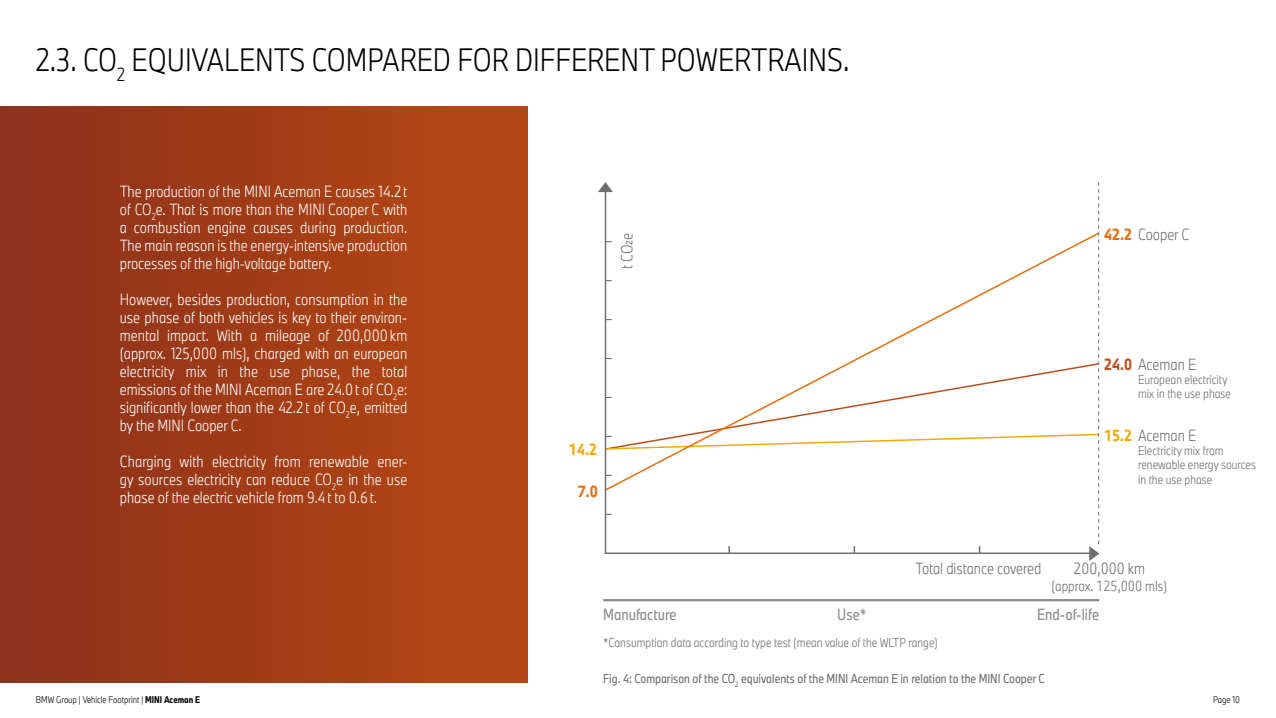
<style>
.page{position:relative;width:1276px;height:718px;background:#fff}
.page>*{position:absolute;margin:0;border:0;box-sizing:border-box;transform-origin:0 0}
.t1{font:300 30px "BMW Group TN Condensed Pro";color:#000}
.t2{font:300 15px/18px "BMW Group TN Condensed Pro";color:#fff;text-align:justify}
.t3{font:300 15px "BMW Group TN Condensed";color:#6f6f6f}
.t4{font:15px "BMW Group TN Condensed";color:#8c8c8c}
.t5{font:700 15px "BMW Group TN Condensed";color:#f7a806}
.t6{font:700 15px "BMW Group TN Condensed";color:#e96d0c}
.t7{font:300 13.5px "BMW Group TN Condensed";color:#6f6f6f}
.t8{font:300 12px/14.4px "BMW Group TN Condensed";color:#6f6f6f}
.t9{font:12px "BMW Group TN Condensed Pro";color:#6f6f6f}
.t10{font:300 9px "BMW Group TN Condensed Pro";color:#000}
.s1{font-weight:700;color:#e96d0c}
.s2{font-weight:700;color:#bd4e1c}
.s3{font-weight:700;color:#f7a806}
.s4{font-weight:700}
</style>
<div class="page">
<div style="left:0;top:106px;width:527px;height:576px;background:linear-gradient(to right,#8c311c,#b74813)"></div>
<svg style="left:598px;top:182px;width:502px;height:379px"></svg>
<hr style="left:603px;top:599px;width:496px;height:2px;background:#8c8c8c">
<h1 class="t1" style="left:36px;top:38px;width:815px">2.3. CO<sub>2</sub> EQUIVALENTS COMPARED FOR DIFFERENT POWERTRAINS.</h1>
<p class="t2" style="left:120px;top:181px;width:289px">The production of the MINI Aceman E causes 14.2 t of CO<sub>2</sub>e. That is more than the MINI Cooper C with a combustion engine causes during production.<br>The main reason is the energy-intensive production processes of the high-voltage battery.</p>
<p class="t2" style="left:120px;top:289px;width:289px">However, besides production, consumption in the use phase of both vehicles is key to their environ&shy;mental impact. With a mileage of 200,000km (approx. 125,000 mls), charged with an european electricity mix in the use phase, the total emissions of the MINI Aceman E are 24.0t of CO<sub>2</sub>e: significantly lower than the 42.2 t of CO<sub>2</sub>e, emitted by the MINI Cooper C.</p>
<p class="t2" style="left:120px;top:451px;width:289px">Charging with electricity from renewable ener&shy;gy sources electricity can reduce CO<sub>2</sub>e in the use phase of the electric vehicle from 9.4 t to 0.6t.</p>
<p class="t3" style="left:616px;top:269px;width:38px;rotate:-90deg">t CO2e</p>
<p class="t5" style="left:569px;top:438px;width:30px">14.2</p>
<p class="t6" style="left:578px;top:480px;width:22px">7.0</p>
<p class="t3" style="left:1104px;top:223px;width:87px"><span class="s1">42.2</span> Cooper C</p>
<p class="t3" style="left:1104px;top:353px;width:93px"><span class="s2">24.0</span> Aceman E</p>
<p class="t8" style="left:1138px;top:372px;width:94px">European electricity mix in the use phase</p>
<p class="t3" style="left:1104px;top:424px;width:93px"><span class="s3">15.2</span> Aceman E</p>
<p class="t8" style="left:1138px;top:443px;width:120px">Electricity mix from renewable energy sources in the use phase</p>
<p class="t3" style="left:915px;top:557px;width:127px">Total distance covered</p>
<p class="t3" style="left:1073px;top:558px;width:73px">200,000 km</p>
<p class="t7" style="left:1051px;top:576px;width:117px">(approx. 125,000 mls)</p>
<p class="t4" style="left:603px;top:603px;width:75px">Manufacture</p>
<p class="t4" style="left:837px;top:603px;width:31px">Use*</p>
<p class="t4" style="left:1037px;top:603px;width:64px">End-of-life</p>
<p class="t8" style="left:603px;top:634px;width:336px">*Consumption data according to type test (mean value of the WLTP range)</p>
<p class="t9" style="left:603px;top:669px;width:443px">Fig. 4: Comparison of the CO<sub>2</sub> equivalents of the MINI Aceman E in relation to the MINI Cooper C</p>
<p class="t10" style="left:36px;top:693px;width:166px">BMW Group | Vehicle Footprint | <span class="s4">MINI Aceman E</span></p>
<p class="t10" style="left:1213px;top:693px;width:28px">Page 10</p>
</div>
